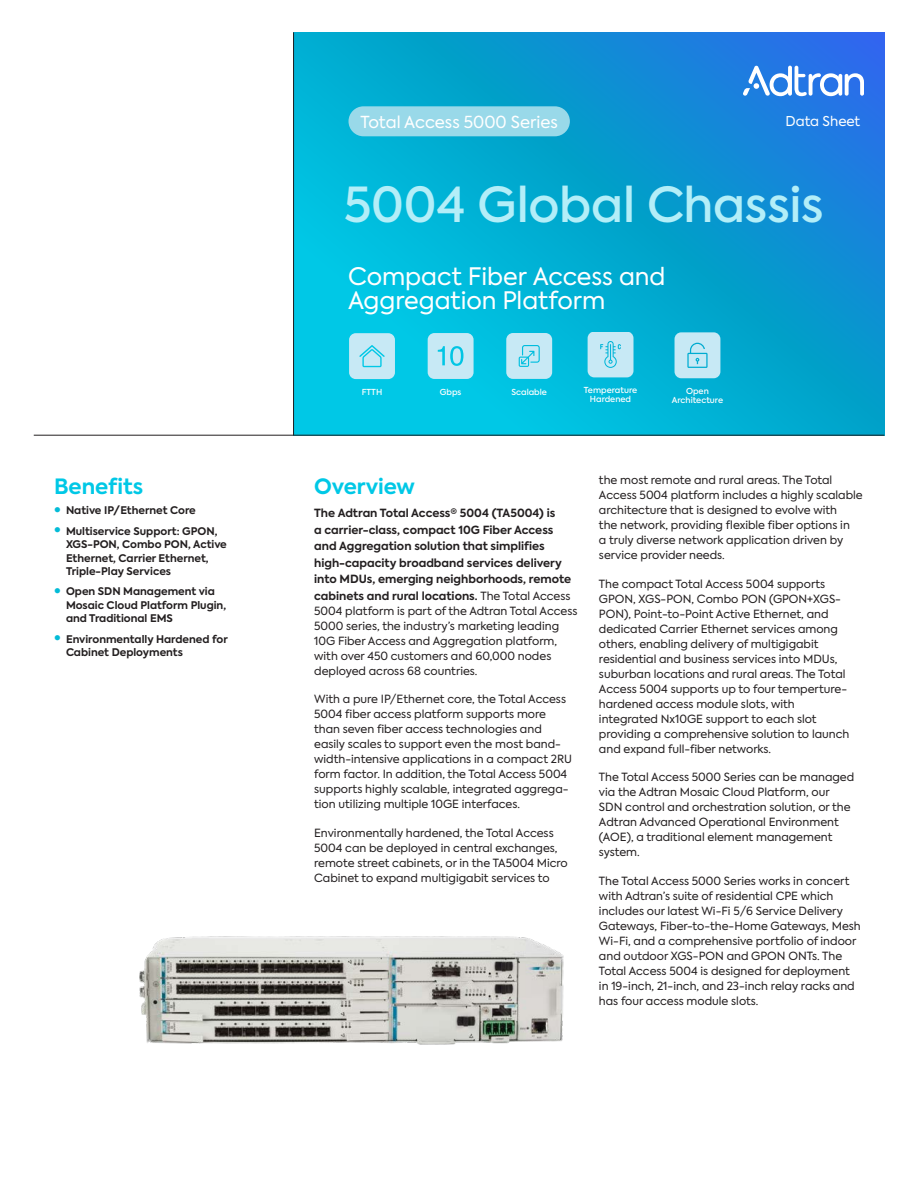
<style>
.page{position:relative;width:918px;height:1188px;background:#fff}
.page>*{position:absolute;margin:0;border:0;box-sizing:border-box;transform-origin:0 0}
.t1{font:500 48px "Axiforma";letter-spacing:-.005em;color:#b3eef8}
.t2{font:24px/24px "Axiforma";letter-spacing:-.005em;color:#fff}
.t3{font:700 21px "Axiforma";color:#00c8e6}
.t4{font:16.5px "Axiforma";color:#fff}
.t5{font:13.5px "Axiforma";color:#fff}
.Body_Copy{font:11.25px/15px "Axiforma";color:#231f20}
.First_Paragraph{font:700 11.25px/16.5px "Axiforma";color:#231f20}
.First_Paragraph-2{font:11.25px/15px "Axiforma";color:#231f20}
.t6{font:700 10.5px/13.5px "Axiforma";color:#231f20}
.t7{font:500 8.25px/9px "Axiforma";color:#fff;text-align:center}
.s1{font-weight:400}
</style>
<div class="page">
<svg style="left:294px;top:32px;width:590px;height:403px;background:#06a5d6"></svg>
<hr style="left:34px;top:435px;width:850px;height:1px;background:#231f20">
<hr style="left:293px;top:32px;width:1px;height:403px;background:#231f20">
<svg style="left:743px;top:66px;width:121px;height:30px"></svg>
<div style="left:349px;top:106px;width:221px;height:30px;background:#99d9e9;border-radius:15px"></div>
<svg style="left:349px;top:333px;width:46px;height:46px;background:#b6e6f3"></svg>
<svg style="left:428px;top:333px;width:46px;height:46px;background:#b1e5f3"></svg>
<svg style="left:506px;top:333px;width:46px;height:46px;background:#b5e5f2"></svg>
<svg style="left:588px;top:332px;width:46px;height:45px;background:#b6e4f2"></svg>
<svg style="left:675px;top:332px;width:45px;height:46px;background:#b6e3f2"></svg>
<img style="left:139px;top:936px;width:425px;height:109px">
<p class="t3" style="left:54px;top:472px;width:91px">Benefits</p>
<p class="t6" style="left:66px;top:504px;width:131px">Native IP/Ethernet Core</p>
<p class="t6" style="left:66px;top:524px;width:162px">Multiservice Support: GPON,<br>XGS-PON, Combo PON, Active<br>Ethernet, Carrier Ethernet,<br>Triple-Play Services</p>
<p class="t6" style="left:66px;top:585px;width:162px">Open SDN Management via<br>Mosaic Cloud Platform Plugin, and Traditional EMS</p>
<p class="t6" style="left:66px;top:632px;width:163px">Environmentally Hardened for<br>Cabinet Deployments</p>
<h3 class="t4" style="left:361px;top:111px;width:199px">Total Access 5000 Series</h3>
<p class="t5" style="left:786px;top:112px;width:76px">Data Sheet</p>
<h1 class="t1" style="left:344px;top:173px;width:481px">5004 Global Chassis</h1>
<h2 class="t2" style="left:348px;top:265px;width:319px">Compact Fiber Access and<br>Aggregation Platform</h2>
<p class="t7" style="left:362px;top:387px;width:22px">FTTH</p>
<p class="t7" style="left:440px;top:387px;width:23px">Gbps</p>
<p class="t7" style="left:511px;top:387px;width:37px">Scalable</p>
<p class="t7" style="left:584px;top:386px;width:55px">Temperature<br>Hardened</p>
<p class="t7" style="left:672px;top:387px;width:53px">Open<br>Architecture</p>
<p class="t3" style="left:314px;top:472px;width:102px">Overview</p>
<p class="First_Paragraph" style="left:314px;top:505px;width:259px">The Adtran Total Access® 5004 (TA5004) is<br>a carrier-class, compact 10G Fiber Access and Aggregation solution that simplifies high-capacity broadband services delivery into MDUs, emerging neighborhoods, remote cabinets and rural locations. <span class="s1">The Total Access</span></p>
<p class="First_Paragraph-2" style="left:314px;top:603px;width:265px">5004 platform is part of the Adtran Total Access 5000 series, the industry’s marketing leading 10G Fiber Access and Aggregation platform, with over 450 customers and 60,000 nodes deployed across 68 countries.</p>
<p class="Body_Copy" style="left:314px;top:692px;width:260px">With a pure IP/Ethernet core, the Total Access 5004 fiber access platform supports more than seven fiber access technologies and easily scales to support even the most band&shy;width-intensive applications in a compact 2RU form factor. In addition, the Total Access 5004 supports highly scalable, integrated aggrega&shy;tion utilizing multiple 10GE interfaces.</p>
<p class="Body_Copy" style="left:314px;top:825px;width:255px">Environmentally hardened, the Total Access 5004 can be deployed in central exchanges, remote street cabinets, or in the TA5004 Micro Cabinet to expand multigigabit services to</p>
<p class="Body_Copy" style="left:599px;top:473px;width:265px">the most remote and rural areas. The Total Access 5004 platform includes a highly scalable architecture that is designed to evolve with<br>the network, providing flexible fiber options in<br>a truly diverse network application driven by service provider needs.</p>
<p class="Body_Copy" style="left:599px;top:576px;width:252px">The compact Total Access 5004 supports GPON, XGS-PON, Combo PON (GPON+XGS-PON), Point-to-Point Active Ethernet, and dedicated Carrier Ethernet services among others, enabling delivery of multigigabit residential and business services into MDUs, suburban locations and rural areas. The Total Access 5004 supports up to four temperture&shy;hardened access module slots, with integrated Nx10GE support to each slot providing a comprehensive solution to launch and expand full-fiber networks.</p>
<p class="Body_Copy" style="left:599px;top:770px;width:257px">The Total Access 5000 Series can be managed via the Adtran Mosaic Cloud Platform, our SDN control and orchestration solution, or the Adtran Advanced Operational Environment (AOE), a traditional element management system.</p>
<p class="Body_Copy" style="left:599px;top:873px;width:263px">The Total Access 5000 Series works in concert with Adtran’s suite of residential CPE which includes our latest Wi-Fi 5/6 Service Delivery Gateways, Fiber-to-the-Home Gateways, Mesh Wi-Fi, and a comprehensive portfolio of indoor and outdoor XGS-PON and GPON ONTs. The Total Access 5004 is designed for deployment in 19-inch, 21-inch, and 23-inch relay racks and has four access module slots.</p>
</div>
